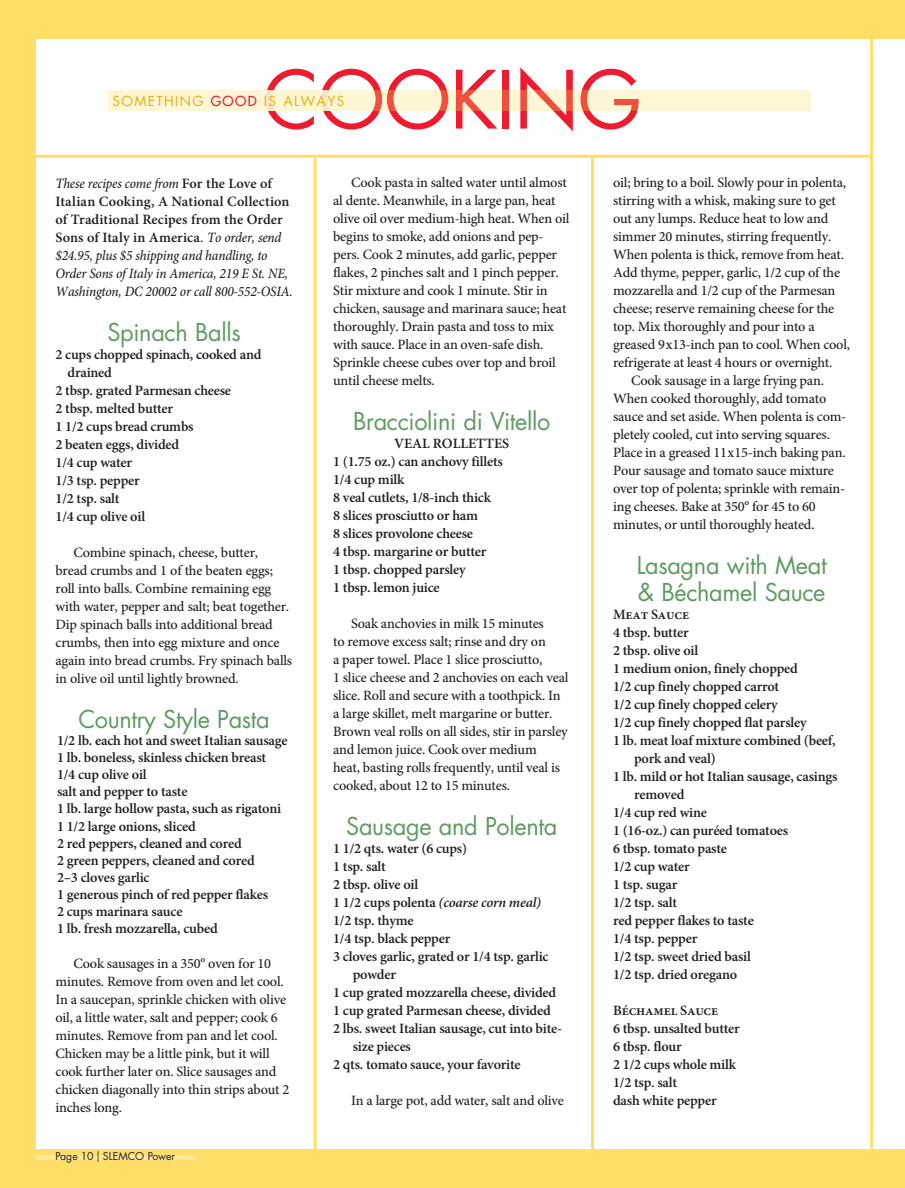
<style>
.page{position:relative;width:905px;height:1188px;background:#fff}
.page>*{position:absolute;margin:0;border:0;box-sizing:border-box;transform-origin:0 0}
.Body_Copy{font:78px "Futura";letter-spacing:-.015em;color:#ee1a2e}
.Body_Copy-2{font:24px/27px "Futura";letter-spacing:-.015em;color:#5d9c5f}
.Recipe_hede{font:24px "Futura";letter-spacing:-.015em;color:#5d9c5f}
.Body_Copy-3{font:500 14.25px/18px "Minion Pro";letter-spacing:-.015em;color:#231f20}
.t1{font:600 14.25px/18px "Minion Pro";letter-spacing:-.015em;color:#231f20}
.Body_ital{font:italic 500 14.25px/18px "Minion Pro";letter-spacing:-.015em;color:#231f20;scale:.93 1}
.t2{font:italic 600 14.25px "Minion Pro";letter-spacing:-.015em;color:#231f20}
.Body_Copy-4{font:13.5px "Futura";letter-spacing:.1em;color:#e6b00d}
.t3{font:10.5px "Futura";color:#231f20}
.s1{font-family:"Futura Std";font-weight:500;color:#ee1a2e}
.s2{font-weight:600;font-style:normal}
.s3{font-style:normal}
</style>
<div class="page">
<div style="left:0;top:0;width:904px;height:1188px;background:#ffdf68"></div>
<div style="left:36px;top:39px;width:868px;height:1110px;background:#fff"></div>
<hr style="left:314px;top:158px;width:3px;height:993px;background:#ffdf68">
<hr style="left:36px;top:155px;width:836px;height:3px;background:#ffdf68">
<hr style="left:870px;top:38px;width:3px;height:1111px;background:#ffdf68">
<hr style="left:591px;top:157px;width:3px;height:1004px;background:#ffdf68">
<hr style="left:36px;top:1156px;width:160px;height:4px;background:#fee89e">
<div style="left:108px;top:90px;width:702px;height:21px;background:#fff6d6"></div>
<p class="Body_Copy" style="left:263px;top:46px;width:380px">COOKING</p>
<p class="Body_Copy-4" style="left:112px;top:91px;width:233px">SOMETHING <span class="s1">GOOD</span> IS ALWAYS</p>
<p class="Body_ital" style="left:56px;top:174px;width:256px">These recipes come from <span class="s2">For the Love of Italian Cooking, A National Collection of Traditional Recipes from the Order Sons of Italy in America</span><span class="s3">.</span> To order, send $24.95, plus $5 shipping and handling, to Order Sons of Italy in America, 219 E St. NE, Washington, DC 20002 or call 800-552-OSIA.</p>
<p class="Body_Copy-2" style="left:107px;top:318px;width:135px">Spinach Balls</p>
<p class="t1" style="left:68px;top:345px;width:195px;text-indent:-12px">2 cups chopped spinach, cooked and drained</p>
<p class="t1" style="left:56px;top:381px;width:177px">2 tbsp. grated Parmesan cheese</p>
<p class="t1" style="left:56px;top:399px;width:119px">2 tbsp. melted butter</p>
<p class="t1" style="left:56px;top:417px;width:140px">1 1/2 cups bread crumbs</p>
<p class="t1" style="left:56px;top:435px;width:125px">2 beaten eggs, divided</p>
<p class="t1" style="left:56px;top:453px;width:78px">1/4 cup water</p>
<p class="t1" style="left:56px;top:471px;width:86px">1/3 tsp. pepper</p>
<p class="t1" style="left:56px;top:489px;width:65px">1/2 tsp. salt</p>
<p class="t1" style="left:56px;top:507px;width:91px">1/4 cup olive oil</p>
<p class="Body_Copy-3" style="left:56px;top:543px;width:238px;text-indent:18px">Combine spinach, cheese, butter, bread crumbs and 1 of the beaten eggs; roll into balls. Combine remaining egg with water, pepper and salt; beat together.<br>Dip spinach balls into additional bread crumbs, then into egg mixture and once again into bread crumbs. Fry spinach balls in olive oil until lightly browned.</p>
<p class="Body_Copy-2" style="left:78px;top:705px;width:193px">Country Style Pasta</p>
<p class="t1" style="left:57px;top:731px;width:232px">1/2 lb. each hot and sweet Italian sausage</p>
<p class="t1" style="left:57px;top:748px;width:211px">1 lb. boneless, skinless chicken breast</p>
<p class="t1" style="left:57px;top:766px;width:91px">1/4 cup olive oil</p>
<p class="t1" style="left:57px;top:783px;width:132px">salt and pepper to taste</p>
<p class="t1" style="left:57px;top:800px;width:226px">1 lb. large hollow pasta, such as rigatoni</p>
<p class="t1" style="left:57px;top:817px;width:140px">1 1/2 large onions, sliced</p>
<p class="t1" style="left:57px;top:834px;width:186px">2 red peppers, cleaned and cored</p>
<p class="t1" style="left:57px;top:851px;width:199px">2 green peppers, cleaned and cored</p>
<p class="t1" style="left:57px;top:868px;width:94px">2–3 cloves garlic</p>
<p class="t1" style="left:57px;top:885px;width:212px">1 generous pinch of red pepper flakes</p>
<p class="t1" style="left:57px;top:902px;width:127px">2 cups marinara sauce</p>
<p class="t1" style="left:57px;top:919px;width:162px">1 lb. fresh mozzarella, cubed</p>
<p class="Body_Copy-3" style="left:56px;top:955px;width:235px;text-indent:18px">Cook sausages in a 350º oven for 10 minutes. Remove from oven and let cool.<br>In a saucepan, sprinkle chicken with olive oil, a little water, salt and pepper; cook 6 minutes. Remove from pan and let cool.<br>Chicken may be a little pink, but it will cook further later on. Slice sausages and chicken diagonally into thin strips about 2 inches long.</p>
<p class="t3" style="left:56px;top:1149px;width:121px">Page 10 ❘ SLEMCO Power</p>
<p class="Body_Copy-3" style="left:333px;top:174px;width:238px;text-indent:18px">Cook pasta in salted water until almost al dente. Meanwhile, in a large pan, heat olive oil over medium-high heat. When oil begins to smoke, add onions and pep&shy;pers. Cook 2 minutes, add garlic, pepper flakes, 2 pinches salt and 1 pinch pepper.<br>Stir mixture and cook 1 minute. Stir in chicken, sausage and marinara sauce; heat thoroughly. Drain pasta and toss to mix with sauce. Place in an oven-safe dish.<br>Sprinkle cheese cubes over top and broil until cheese melts.</p>
<p class="Recipe_hede" style="left:353px;top:405px;width:199px">Bracciolini di Vitello</p>
<p class="t1" style="left:394px;top:435px;width:117px">VEAL ROLLETTES</p>
<p class="t1" style="left:333px;top:453px;width:171px">1 (1.75 oz.) can anchovy fillets</p>
<p class="t1" style="left:333px;top:471px;width:73px">1/4 cup milk</p>
<p class="t1" style="left:333px;top:489px;width:159px">8 veal cutlets, 1/8-inch thick</p>
<p class="t1" style="left:333px;top:507px;width:146px">8 slices prosciutto or ham</p>
<p class="t1" style="left:333px;top:525px;width:141px">8 slices provolone cheese</p>
<p class="t1" style="left:333px;top:543px;width:155px">4 tbsp. margarine or butter</p>
<p class="t1" style="left:333px;top:561px;width:134px">1 tbsp. chopped parsley</p>
<p class="t1" style="left:333px;top:579px;width:108px">1 tbsp. lemon juice</p>
<p class="Body_Copy-3" style="left:333px;top:615px;width:237px;text-indent:18px">Soak anchovies in milk 15 minutes<br>to remove excess salt; rinse and dry on<br>a paper towel. Place 1 slice prosciutto,<br>1 slice cheese and 2 anchovies on each veal slice. Roll and secure with a toothpick. In a large skillet, melt margarine or butter.<br>Brown veal rolls on all sides, stir in parsley and lemon juice. Cook over medium<br>heat, basting rolls frequently, until veal is cooked, about 12 to 15 minutes.</p>
<p class="Recipe_hede" style="left:346px;top:810px;width:212px">Sausage and Polenta</p>
<p class="t1" style="left:333px;top:840px;width:135px">1 1/2 qts. water (6 cups)</p>
<p class="t1" style="left:333px;top:858px;width:54px">1 tsp. salt</p>
<p class="t1" style="left:333px;top:876px;width:87px">2 tbsp. olive oil</p>
<p class="t2" style="left:333px;top:893px;width:209px"><span class="s3">1 1/2 cups polenta</span> (coarse corn meal)</p>
<p class="t1" style="left:333px;top:912px;width:82px">1/2 tsp. thyme</p>
<p class="t1" style="left:333px;top:930px;width:119px">1/4 tsp. black pepper</p>
<p class="t1" style="left:352px;top:948px;width:197px;text-indent:-20px">3 cloves garlic, grated or 1/4 tsp. garlic powder</p>
<p class="t1" style="left:333px;top:984px;width:224px">1 cup grated mozzarella cheese, divided</p>
<p class="t1" style="left:333px;top:1002px;width:219px">1 cup grated Parmesan cheese, divided</p>
<p class="t1" style="left:352px;top:1020px;width:211px;text-indent:-20px">2 lbs. sweet Italian sausage, cut into bite&shy;size pieces</p>
<p class="t1" style="left:333px;top:1056px;width:189px">2 qts. tomato sauce, your favorite</p>
<p class="Body_Copy-3" style="left:351px;top:1092px;width:214px">In a large pot, add water, salt and olive</p>
<p class="Body_Copy-3" style="left:613px;top:174px;width:238px">oil; bring to a boil. Slowly pour in polenta, stirring with a whisk, making sure to get out any lumps. Reduce heat to low and simmer 20 minutes, stirring frequently.<br>When polenta is thick, remove from heat.<br>Add thyme, pepper, garlic, 1/2 cup of the mozzarella and 1/2 cup of the Parmesan cheese; reserve remaining cheese for the top. Mix thoroughly and pour into a greased 9x13-inch pan to cool. When cool, refrigerate at least 4 hours or overnight.</p>
<p class="Body_Copy-3" style="left:613px;top:372px;width:235px;text-indent:18px">Cook sausage in a large frying pan.<br>When cooked thoroughly, add tomato sauce and set aside. When polenta is com&shy;pletely cooled, cut into serving squares.<br>Place in a greased 11x15-inch baking pan.<br>Pour sausage and tomato sauce mixture over top of polenta; sprinkle with remain&shy;ing cheeses. Bake at 350º for 45 to 60 minutes, or until thoroughly heated.</p>
<p class="Body_Copy-2" style="left:636px;top:552px;width:191px">Lasagna with Meat &amp; Béchamel Sauce</p>
<p class="t1" style="left:613px;top:606px;width:78px">Meat Sauce</p>
<p class="t1" style="left:613px;top:624px;width:77px">4 tbsp. butter</p>
<p class="t1" style="left:613px;top:642px;width:87px">2 tbsp. olive oil</p>
<p class="t1" style="left:613px;top:660px;width:186px">1 medium onion, finely chopped</p>
<p class="t1" style="left:613px;top:678px;width:168px">1/2 cup finely chopped carrot</p>
<p class="t1" style="left:613px;top:696px;width:166px">1/2 cup finely chopped celery</p>
<p class="t1" style="left:613px;top:714px;width:195px">1/2 cup finely chopped flat parsley</p>
<p class="t1" style="left:634px;top:732px;width:203px;text-indent:-21px">1 lb. meat loaf mixture combined (beef, pork and veal)</p>
<p class="t1" style="left:634px;top:768px;width:205px;text-indent:-21px">1 lb. mild or hot Italian sausage, casings removed</p>
<p class="t1" style="left:613px;top:804px;width:95px">1/4 cup red wine</p>
<p class="t1" style="left:613px;top:822px;width:177px">1 (16-oz.) can puréed tomatoes</p>
<p class="t1" style="left:613px;top:840px;width:115px">6 tbsp. tomato paste</p>
<p class="t1" style="left:613px;top:858px;width:78px">1/2 cup water</p>
<p class="t1" style="left:613px;top:876px;width:66px">1 tsp. sugar</p>
<p class="t1" style="left:613px;top:894px;width:65px">1/2 tsp. salt</p>
<p class="t1" style="left:613px;top:912px;width:142px">red pepper flakes to taste</p>
<p class="t1" style="left:613px;top:930px;width:86px">1/4 tsp. pepper</p>
<p class="t1" style="left:613px;top:948px;width:139px">1/2 tsp. sweet dried basil</p>
<p class="t1" style="left:613px;top:966px;width:126px">1/2 tsp. dried oregano</p>
<p class="t1" style="left:613px;top:1002px;width:107px">Béchamel Sauce</p>
<p class="t1" style="left:613px;top:1020px;width:128px">6 tbsp. unsalted butter</p>
<p class="t1" style="left:613px;top:1038px;width:70px">6 tbsp. flour</p>
<p class="t1" style="left:613px;top:1056px;width:124px">2 1/2 cups whole milk</p>
<p class="t1" style="left:613px;top:1074px;width:65px">1/2 tsp. salt</p>
<p class="t1" style="left:613px;top:1092px;width:105px">dash white pepper</p>
</div>
